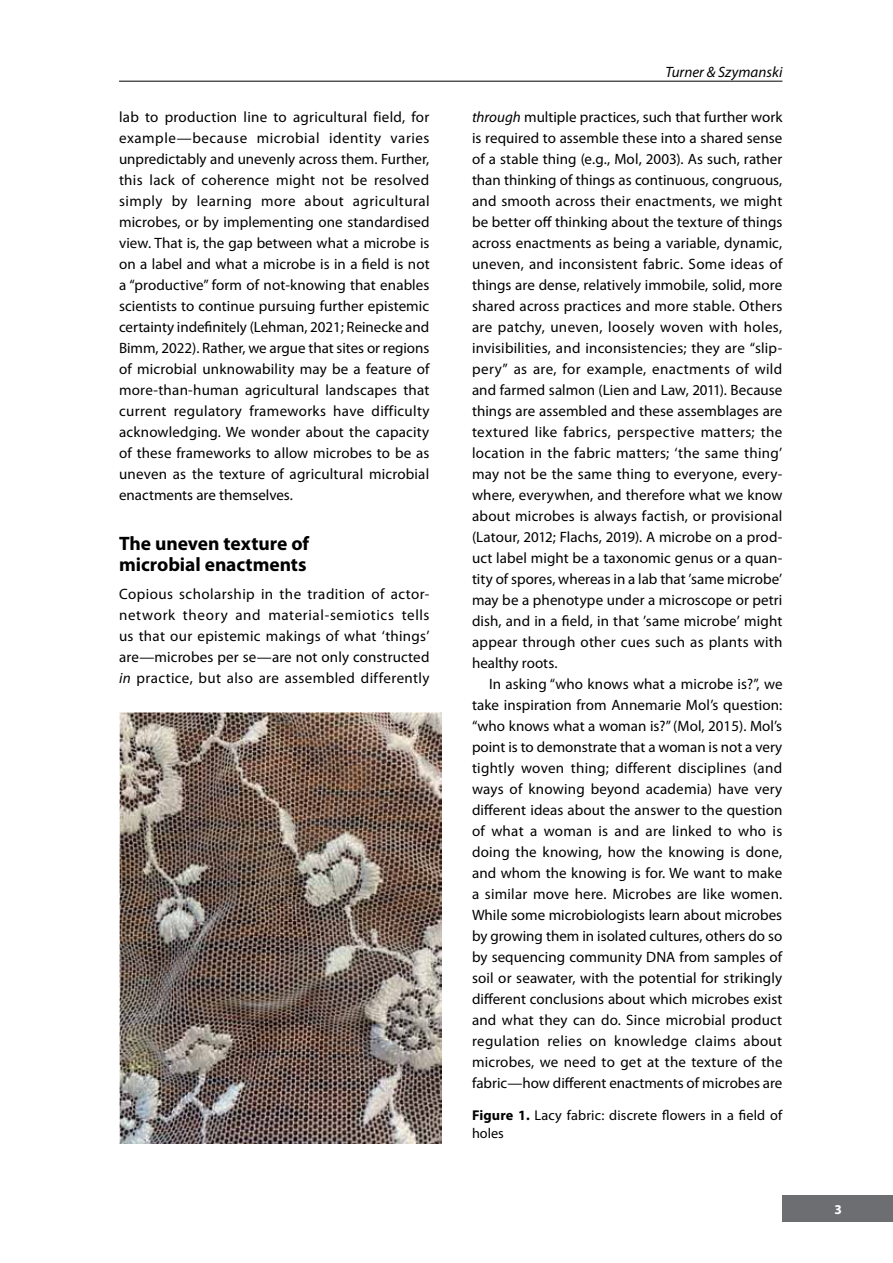
<style>
.page{position:relative;width:893px;height:1263px;background:#fff}
.page>*{position:absolute;margin:0;border:0;box-sizing:border-box;transform-origin:0 0}
.t1{font:700 19.5px/21px "Myriad Pro";letter-spacing:-.005em;color:#000}
.t2{font:15px/21px "Myriad Pro";letter-spacing:.015em;color:#000;text-align:justify}
.t3{font:italic 15px "Myriad Pro";color:#000}
.t4{font:14.25px/18px "Myriad Pro";letter-spacing:.01em;color:#000}
.t5{font:700 13.5px "Myriad Pro";color:#fff}
.s1{font-style:italic}
.s2{font-weight:700}
</style>
<div class="page">
<div style="left:782px;top:1195px;width:111px;height:27px;background:#6d6e71"></div>
<hr style="left:119px;top:81px;width:663px;height:1px;background:#000">
<img style="left:119px;top:713px;width:323px;height:431px">
<p class="t2" style="left:119px;top:106px;width:312px">lab to production line to agricultural field, for example—because microbial identity varies unpredictably and unevenly across them. Further, this lack of coherence might not be resolved simply by learning more about agricultural microbes, or by implementing one standardised view. That is, the gap between what a microbe is on a label and what a microbe is in a field is not a “productive” form of not-knowing that enables scientists to continue pursuing further epistemic certainty indefinitely (Lehman, 2021; Reinecke and Bimm, 2022). Rather, we argue that sites or regions of microbial unknowability may be a feature of more-than-human agricultural landscapes that current regulatory frameworks have difficulty acknowledging. We wonder about the capacity of these frameworks to allow microbes to be as uneven as the texture of agricultural microbial enactments are themselves.</p>
<h1 class="t1" style="left:119px;top:533px;width:192px">The uneven texture of microbial enactments</h1>
<p class="t2" style="left:119px;top:583px;width:312px">Copious scholarship in the tradition of actor&shy;network theory and material-semiotics tells us that our epistemic makings of what ‘things’ are—microbes per se—are not only constructed <span class="s1">in</span> practice, but also are assembled differently</p>
<p class="t3" style="left:665px;top:63px;width:118px">Turner &amp; Szymanski</p>
<p class="t2" style="left:472px;top:106px;width:312px"><span class="s1">through</span> multiple practices, such that further work is required to assemble these into a shared sense of a stable thing (e.g., Mol, 2003). As such, rather than thinking of things as continuous, congruous, and smooth across their enactments, we might be better off thinking about the texture of things across enactments as being a variable, dynamic, uneven, and inconsistent fabric. Some ideas of things are dense, relatively immobile, solid, more shared across practices and more stable. Others are patchy, uneven, loosely woven with holes, invisibilities, and inconsistencies; they are “slip&shy;pery” as are, for example, enactments of wild and farmed salmon (Lien and Law, 2011). Because things are assembled and these assemblages are textured like fabrics, perspective matters; the location in the fabric matters; ‘the same thing’ may not be the same thing to everyone, every&shy;where, everywhen, and therefore what we know about microbes is always factish, or provisional (Latour, 2012; Flachs, 2019). A microbe on a prod&shy;uct label might be a taxonomic genus or a quan&shy;tity of spores, whereas in a lab that ’same microbe’ may be a phenotype under a microscope or petri dish, and in a field, in that ’same microbe’ might appear through other cues such as plants with healthy roots.</p>
<p class="t2" style="left:472px;top:673px;width:312px;text-indent:17px">In asking “who knows what a microbe is?”, we take inspiration from Annemarie Mol’s question: “who knows what a woman is?” (Mol, 2015). Mol’s point is to demonstrate that a woman is not a very tightly woven thing; different disciplines (and ways of knowing beyond academia) have very different ideas about the answer to the question of what a woman is and are linked to who is doing the knowing, how the knowing is done, and whom the knowing is for. We want to make a similar move here. Microbes are like women.<br>While some microbiologists learn about microbes by growing them in isolated cultures, others do so by sequencing community DNA from samples of soil or seawater, with the potential for strikingly different conclusions about which microbes exist and what they can do. Since microbial product regulation relies on knowledge claims about microbes, we need to get at the texture of the fabric—how different enactments of microbes are</p>
<p class="t4" style="left:472px;top:1106px;width:312px"><span class="s2">Figure 1.</span> Lacy fabric: discrete flowers in a field of holes</p>
<p class="t5" style="left:835px;top:1200px;width:9px">3</p>
</div>
